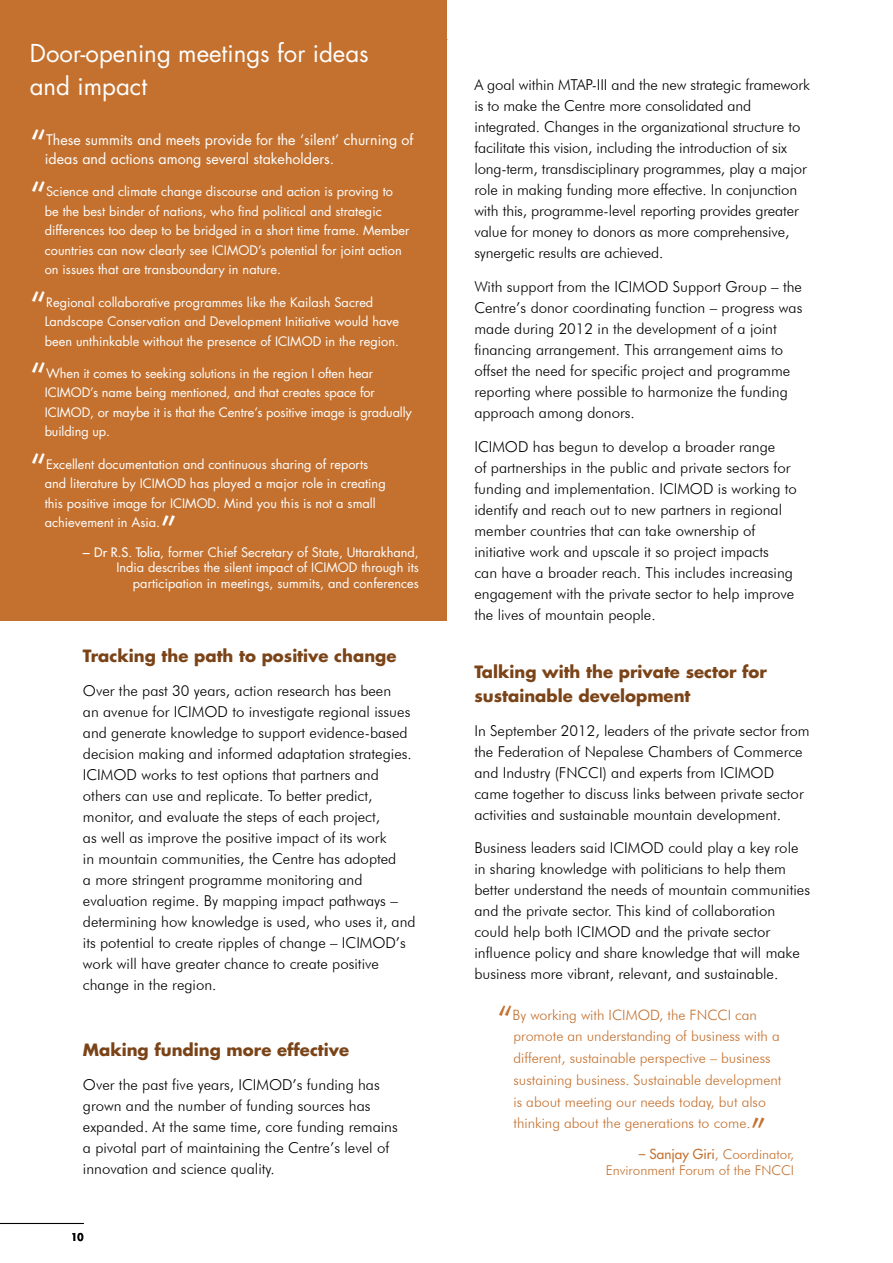
<style>
.page{position:relative;width:893px;height:1263px;background:#fff}
.page>*{position:absolute;margin:0;border:0;box-sizing:border-box;transform-origin:0 0}
.t1{font:37.5px "Futura Std";color:#fff}
.t2{font:300 37.5px "Futura BT";color:#c4712f}
.t3{font:24px/33px "Futura Std";color:#fff}
.t4{font:700 16.5px/24px "Futura Std";color:#7b4418}
.t5{font:300 15px/21px "Futura BT";color:#000}
.t6{font:300 14.25px/21.8px "Futura BT";color:#c4712f}
.t7{font:14.25px/19.5px "Futura Std";color:#fff}
.t8{font:300 13.5px/16.2px "Futura BT";color:#c4712f;text-align:right}
.t9{font:12.75px/19.5px "Futura Std";color:#fff}
.t10{font:800 10.5px "Futura Std";color:#000}
.s1{font-size:14.25px}
.s2{font-weight:500}
.s3{font-family:"Futura Std";font-weight:500}
</style>
<div class="page">
<hr style="left:0;top:39px;width:447px;height:1px;background:#000">
<hr style="left:0;top:1223px;width:84px;height:1px;background:#000">
<div style="left:0;top:0;width:446px;height:621px;background:#c4712f"></div>
<h2 class="t3" style="left:30px;top:37px;width:340px">Door-opening meetings for ideas and impact</h2>
<h1 class="t1" style="left:30px;top:120px;width:19px">“</h1>
<p class="t7" style="left:45px;top:130px;width:370px">These summits and meets provide for the ‘silent’ churning of ideas and actions among several stakeholders.</p>
<h1 class="t1" style="left:30px;top:172px;width:19px">“</h1>
<p class="t9" style="left:45px;top:182px;width:366px">Science and climate change discourse and action is proving to<br>be the best binder of nations, who find political and strategic differences too deep to be bridged in a short time frame. Member countries can now clearly see ICIMOD’s potential for joint action on issues that are transboundary in nature.</p>
<h1 class="t1" style="left:30px;top:282px;width:19px">“</h1>
<p class="t9" style="left:45px;top:292px;width:356px">Regional collaborative programmes like the Kailash Sacred<br>Landscape Conservation and Development Initiative would have been unthinkable without the presence of ICIMOD in the region.</p>
<h1 class="t1" style="left:30px;top:354px;width:19px">“</h1>
<p class="t9" style="left:45px;top:364px;width:369px">When it comes to seeking solutions in the region I often hear ICIMOD’s name being mentioned, and that creates space for ICIMOD, or maybe it is that the Centre’s positive image is gradually building up.</p>
<h1 class="t1" style="left:30px;top:444px;width:19px">“</h1>
<p class="t9" style="left:45px;top:454px;width:342px">Excellent documentation and continuous sharing of reports and literature by ICIMOD has played a major role in creating this positive image for ICIMOD. Mind you this is not a small achievement in Asia.</p>
<h1 class="t1" style="left:160px;top:506px;width:19px">”</h1>
<p class="t9" style="left:83px;top:545px;width:338px;line-height:15.3px;text-align:right"><span class="s1">–</span> <span class="s2">Dr R.S. Tolia</span>, former Chief Secretary of State, Uttarakhand,<br>India describes the silent impact of ICIMOD through its participation in meetings, summits, and conferences</p>
<p class="t4" style="left:83px;top:643px;width:315px">Tracking the path to positive change</p>
<p class="t5" style="left:83px;top:680px;width:334px">Over the past 30 years, action research has been<br>an avenue for ICIMOD to investigate regional issues and generate knowledge to support evidence-based decision making and informed adaptation strategies.<br>ICIMOD works to test options that partners and others can use and replicate. To better predict, monitor, and evaluate the steps of each project,<br>as well as improve the positive impact of its work<br>in mountain communities, the Centre has adopted<br>a more stringent programme monitoring and evaluation regime. By mapping impact pathways – determining how knowledge is used, who uses it, and its potential to create ripples of change – ICIMOD’s work will have greater chance to create positive change in the region.</p>
<p class="t4" style="left:83px;top:1038px;width:268px">Making funding more effective</p>
<p class="t5" style="left:83px;top:1074px;width:316px">Over the past five years, ICIMOD’s funding has grown and the number of funding sources has expanded. At the same time, core funding remains a pivotal part of maintaining the Centre’s level of innovation and science quality.</p>
<p class="t10" style="left:71px;top:1230px;width:14px">10</p>
<p class="t5" style="left:474px;top:74px;width:337px">A goal within MTAP-III and the new strategic framework is to make the Centre more consolidated and integrated. Changes in the organizational structure to facilitate this vision, including the introduction of six long-term, transdisciplinary programmes, play a major role in making funding more effective. In conjunction with this, programme-level reporting provides greater value for money to donors as more comprehensive, synergetic results are achieved.</p>
<p class="t5" style="left:474px;top:276px;width:329px">With support from the ICIMOD Support Group – the Centre’s donor coordinating function – progress was made during 2012 in the development of a joint financing arrangement. This arrangement aims to offset the need for specific project and programme reporting where possible to harmonize the funding approach among donors.</p>
<p class="t5" style="left:474px;top:436px;width:324px">ICIMOD has begun to develop a broader range<br>of partnerships in the public and private sectors for funding and implementation. ICIMOD is working to identify and reach out to new partners in regional member countries that can take ownership of initiative work and upscale it so project impacts<br>can have a broader reach. This includes increasing engagement with the private sector to help improve the lives of mountain people.</p>
<p class="t4" style="left:474px;top:659px;width:294px">Talking with the private sector for sustainable development</p>
<p class="t5" style="left:474px;top:720px;width:337px">In September 2012, leaders of the private sector from the Federation of Nepalese Chambers of Commerce and Industry (FNCCI) and experts from ICIMOD came together to discuss links between private sector activities and sustainable mountain development.</p>
<p class="t5" style="left:474px;top:837px;width:337px">Business leaders said ICIMOD could play a key role in sharing knowledge with politicians to help them better understand the needs of mountain communities and the private sector. This kind of collaboration could help both ICIMOD and the private sector influence policy and share knowledge that will make business more vibrant, relevant, and sustainable.</p>
<h1 class="t2" style="left:497px;top:997px;width:18px">“</h1>
<p class="t6" style="left:513px;top:1003px;width:270px">By working with ICIMOD, the FNCCI can promote an understanding of business with a different, sustainable perspective – business sustaining business. Sustainable development is about meeting our needs today, but also thinking about the generations to come.</p>
<h1 class="t2" style="left:751px;top:1109px;width:18px">”</h1>
<p class="t8" style="left:606px;top:1145px;width:190px"><span class="s3">– Sanjay Giri</span>, Coordinator,<br>Environment Forum of the FNCCI</p>
</div>
